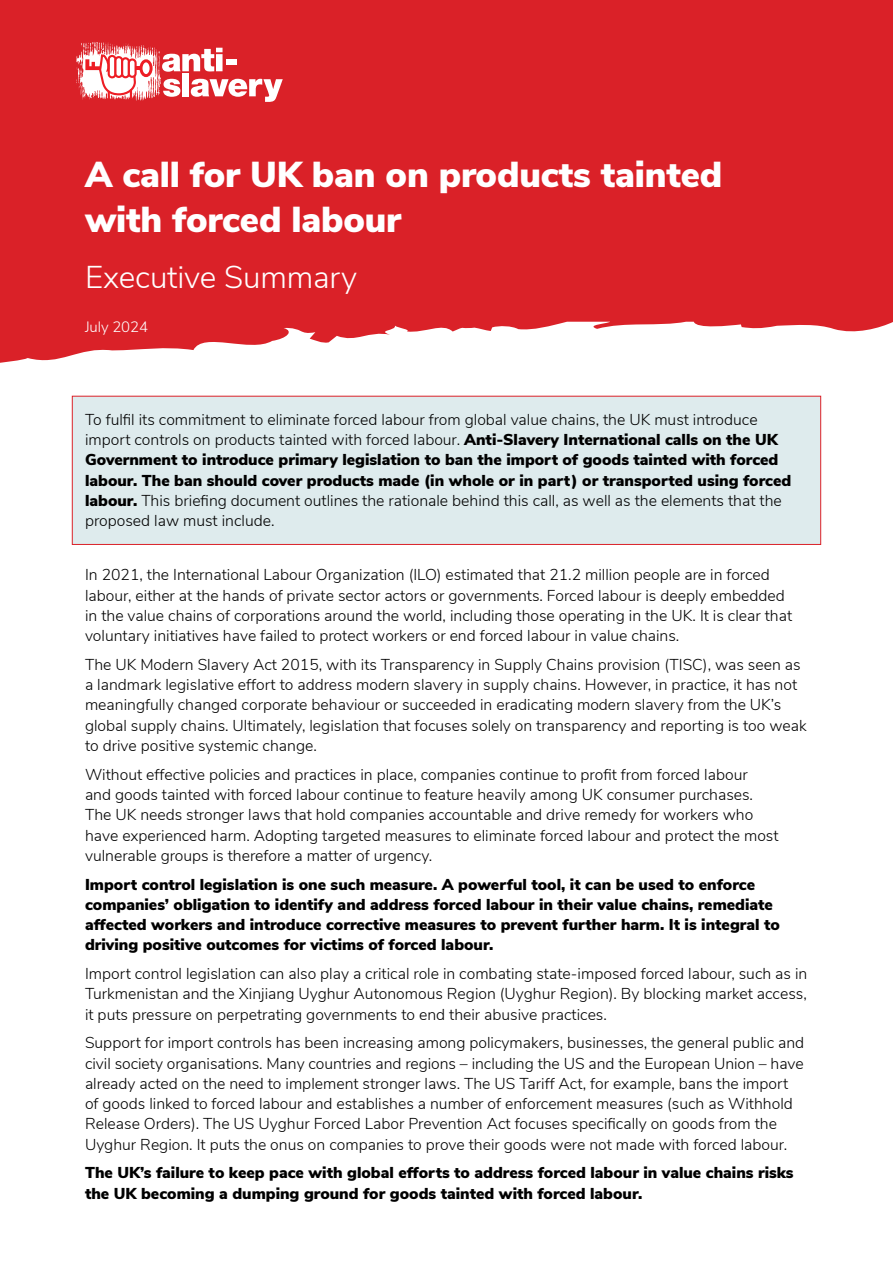
<style>
.page{position:relative;width:893px;height:1263px;background:#fff}
.page>*{position:absolute;margin:0;border:0;box-sizing:border-box;transform-origin:0 0}
.t1{font:900 36px/45px "Nunito Sans";letter-spacing:-.005em;color:#fff}
.t2{font:300 31.5px "Nunito Sans";letter-spacing:-.005em;color:#fff}
.t3{font:300 15.75px/20.2px "Nunito Sans";color:#000}
.t4{font:900 15.75px/20.2px "Nunito Sans";color:#000}
.t5{font:300 15px "Nunito Sans";letter-spacing:-.005em;color:#fff}
.s1{font-weight:900}
</style>
<div class="page">
<svg style="left:0;top:0;width:893px;height:363px;background:#dc3239"></svg>
<div style="left:72px;top:396px;width:749px;height:149px;background:#deebed;border:1px solid #da2128"></div>
<svg style="left:76px;top:42px;width:207px;height:60px"></svg>
<h1 class="t1" style="left:85px;top:151px;width:639px">A call for UK ban on products tainted with forced labour</h1>
<h2 class="t2" style="left:85px;top:254px;width:274px">Executive Summary</h2>
<p class="t5" style="left:85px;top:316px;width:65px">July 2024</p>
<p class="t3" style="left:85px;top:408px;width:708px">To fulfil its commitment to eliminate forced labour from global value chains, the UK must introduce import controls on products tainted with forced labour. <span class="s1">Anti-Slavery International calls on the UK Government to introduce primary legislation to ban the import of goods tainted with forced labour. The ban should cover products made (in whole or in part) or transported using forced labour.</span> This briefing document outlines the rationale behind this call, as well as the elements that the proposed law must include.</p>
<p class="t3" style="left:85px;top:564px;width:709px">In 2021, the International Labour Organization (ILO) estimated that 21.2 million people are in forced labour, either at the hands of private sector actors or governments. Forced labour is deeply embedded in the value chains of corporations around the world, including those operating in the UK. It is clear that voluntary initiatives have failed to protect workers or end forced labour in value chains.</p>
<p class="t3" style="left:85px;top:653px;width:723px">The UK Modern Slavery Act 2015, with its Transparency in Supply Chains provision (TISC), was seen as a landmark legislative effort to address modern slavery in supply chains. However, in practice, it has not meaningfully changed corporate behaviour or succeeded in eradicating modern slavery from the UK’s global supply chains. Ultimately, legislation that focuses solely on transparency and reporting is too weak to drive positive systemic change.</p>
<p class="t3" style="left:85px;top:763px;width:695px">Without effective policies and practices in place, companies continue to profit from forced labour<br>and goods tainted with forced labour continue to feature heavily among UK consumer purchases.<br>The UK needs stronger laws that hold companies accountable and drive remedy for workers who have experienced harm. Adopting targeted measures to eliminate forced labour and protect the most vulnerable groups is therefore a matter of urgency.</p>
<p class="t4" style="left:85px;top:873px;width:696px">Import control legislation is one such measure. A powerful tool, it can be used to enforce companies’ obligation to identify and address forced labour in their value chains, remediate affected workers and introduce corrective measures to prevent further harm. It is integral to driving positive outcomes for victims of forced labour.</p>
<p class="t3" style="left:85px;top:962px;width:724px;text-align:justify">Import control legislation can also play a critical role in combating state-imposed forced labour, such as in Turkmenistan and the Xinjiang Uyghur Autonomous Region (Uyghur Region). By blocking market access, it puts pressure on perpetrating governments to end their abusive practices.</p>
<p class="t3" style="left:85px;top:1032px;width:721px">Support for import controls has been increasing among policymakers, businesses, the general public and civil society organisations. Many countries and regions – including the US and the European Union – have already acted on the need to implement stronger laws. The US Tariff Act, for example, bans the import of goods linked to forced labour and establishes a number of enforcement measures (such as Withhold Release Orders). The US Uyghur Forced Labor Prevention Act focuses specifically on goods from the Uyghur Region. It puts the onus on companies to prove their goods were not made with forced labour.</p>
<p class="t4" style="left:85px;top:1162px;width:710px">The UK’s failure to keep pace with global efforts to address forced labour in value chains risks the UK becoming a dumping ground for goods tainted with forced labour.</p>
</div>
